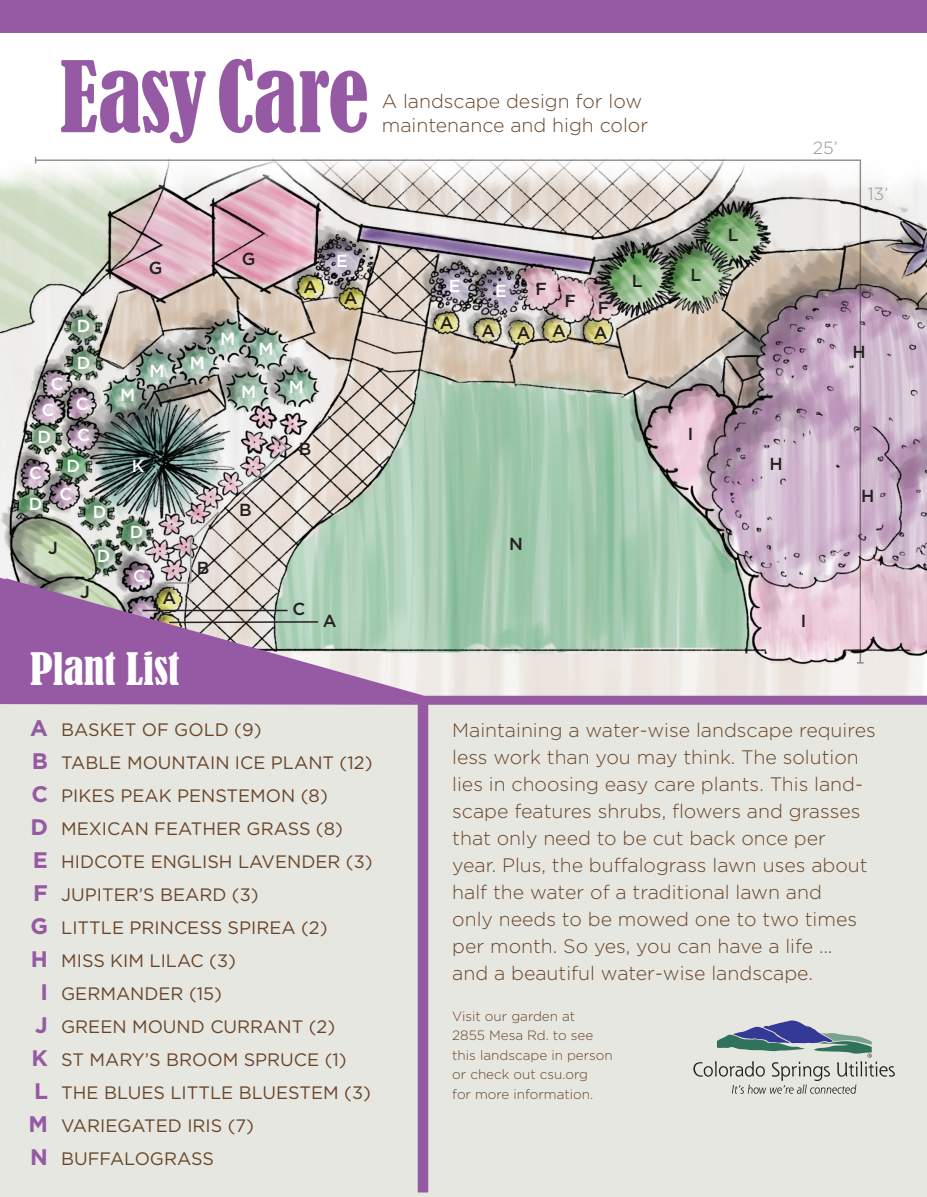
<style>
.page{position:relative;width:927px;height:1197px;background:#fff}
.page>*{position:absolute;margin:0;border:0;box-sizing:border-box;transform-origin:0 0}
.t1{font:condensed 91.5px "Bernard";letter-spacing:-.01em;color:#9659a4}
.t2{font:condensed 42px "Bernard";color:#fff}
.t3{font:700 22.5px/33px "Gotham";color:#9659a4;text-align:center}
.t4{font:300 19.5px/27px "Gotham";color:#694528}
.t5{font:18px/33px "Gotham";color:#694528}
.t6{font:300 17.55px "Gotham";color:#939598}
.t7{font:500 17.4px "Gotham";color:#231f20}
.t8{font:500 17.4px/37.2px "Gotham";color:#fff}
.t9{font:300 13.5px/19.5px "Gotham";color:#694528}
</style>
<div class="page">
<img style="left:0;top:157px;width:927px;height:414px">
<div style="left:0;top:701px;width:927px;height:496px;background:#e6e7e0"></div>
<div style="left:0;top:0;width:927px;height:33px;background:#9659a4"></div>
<div style="left:418px;top:703px;width:10px;height:489px;background:#9659a4"></div>
<svg style="left:0;top:571px;width:927px;height:138px;background:#c3a3c4"></svg>
<svg style="left:694px;top:1021px;width:201px;height:73px"></svg>
<img style="left:34px;top:159px;width:828px;height:505px">
<svg style="left:857px;top:662px;width:7px;height:2px"></svg>
<svg style="left:239px;top:433px;width:50px;height:63px;background:#bcb3b3"></svg>
<svg style="left:163px;top:510px;width:58px;height:74px;background:#bdb4b4"></svg>
<hr style="left:143px;top:610px;width:145px;height:1px;background:#231f20">
<svg style="left:168px;top:620px;width:152px;height:4px"></svg>
<h1 class="t1" style="left:60px;top:44px;width:311px">Easy Care</h1>
<p class="t4" style="left:382px;top:89px;width:268px;line-height:23.4px">A landscape design for low maintenance and high color</p>
<p class="t7" style="left:149px;top:257px;width:15px">G</p>
<p class="t8" style="left:77px;top:307px;width:15px">D<br>D</p>
<p class="t8" style="left:42px;top:372px;width:48px;line-height:23.2px;text-indent:9px">C<br>C C</p>
<p class="t8" style="left:77px;top:416px;width:14px">C</p>
<p class="t8" style="left:38px;top:418px;width:15px">D</p>
<p class="t8" style="left:29px;top:454px;width:14px">C</p>
<p class="t8" style="left:29px;top:485px;width:15px">D</p>
<p class="t8" style="left:67px;top:447px;width:15px">D</p>
<p class="t8" style="left:59px;top:476px;width:14px">C</p>
<p class="t7" style="left:48px;top:536px;width:11px">J</p>
<p class="t8" style="left:93px;top:493px;width:15px">D</p>
<p class="t8" style="left:97px;top:537px;width:15px">D</p>
<p class="t7" style="left:80px;top:580px;width:11px">J</p>
<p class="t8" style="left:120px;top:376px;width:17px">M</p>
<p class="t8" style="left:149px;top:352px;width:17px">M</p>
<p class="t8" style="left:132px;top:447px;width:14px">K</p>
<p class="t8" style="left:130px;top:513px;width:15px">D</p>
<p class="t8" style="left:133px;top:557px;width:14px">C</p>
<p class="t7" style="left:162px;top:586px;width:15px">A</p>
<p class="t8" style="left:190px;top:344px;width:17px">M</p>
<p class="t7" style="left:197px;top:557px;width:14px">B</p>
<h2 class="t2" style="left:30px;top:644px;width:151px">Plant List</h2>
<p class="t7" style="left:242px;top:248px;width:15px">G</p>
<p class="t7" style="left:304px;top:276px;width:15px">A</p>
<p class="t8" style="left:220px;top:320px;width:17px">M</p>
<p class="t8" style="left:259px;top:330px;width:17px">M</p>
<p class="t8" style="left:241px;top:373px;width:17px">M</p>
<p class="t8" style="left:289px;top:368px;width:17px">M</p>
<p class="t7" style="left:299px;top:437px;width:14px">B</p>
<p class="t7" style="left:239px;top:498px;width:14px">B</p>
<p class="t8" style="left:336px;top:242px;width:13px">E</p>
<p class="t7" style="left:344px;top:287px;width:15px">A</p>
<p class="t7" style="left:293px;top:597px;width:14px">C</p>
<p class="t7" style="left:323px;top:610px;width:15px">A</p>
<p class="t8" style="left:449px;top:267px;width:13px">E</p>
<p class="t8" style="left:495px;top:272px;width:13px">E</p>
<p class="t7" style="left:536px;top:277px;width:13px">F</p>
<p class="t7" style="left:565px;top:289px;width:13px">F</p>
<p class="t7" style="left:605px;top:286px;width:11px">J</p>
<p class="t7" style="left:598px;top:296px;width:13px">F</p>
<p class="t7" style="left:440px;top:312px;width:15px">A</p>
<p class="t7" style="left:482px;top:321px;width:51px">A A</p>
<p class="t7" style="left:594px;top:322px;width:15px">A</p>
<p class="t7" style="left:552px;top:319px;width:15px">A</p>
<p class="t7" style="left:632px;top:270px;width:12px">L</p>
<p class="t7" style="left:509px;top:533px;width:15px">N</p>
<p class="t7" style="left:691px;top:264px;width:12px">L</p>
<p class="t7" style="left:728px;top:223px;width:12px">L</p>
<p class="t7" style="left:688px;top:422px;width:7px">I</p>
<p class="t6" style="left:813px;top:136px;width:27px">25’</p>
<p class="t6" style="left:868px;top:183px;width:22px">13’</p>
<p class="t7" style="left:770px;top:452px;width:15px">H</p>
<p class="t7" style="left:852px;top:340px;width:15px">H</p>
<p class="t7" style="left:861px;top:485px;width:15px">H</p>
<p class="t7" style="left:801px;top:610px;width:7px">I</p>
<p class="t3" style="left:28px;top:712px;width:21px">A<br>B<br>C<br>D<br>E<br>F<br>G<br>H<br>I<br>J<br>K<br>L<br>M<br>N</p>
<p class="t5" style="left:61px;top:713px;width:313px">BASKET OF GOLD (9)<br>TABLE MOUNTAIN ICE PLANT (12)<br>PIKES PEAK PENSTEMON (8)<br>MEXICAN FEATHER GRASS (8)<br>HIDCOTE ENGLISH LAVENDER (3)<br>JUPITER’S BEARD (3)<br>LITTLE PRINCESS SPIREA (2)<br>MISS KIM LILAC (3)<br>GERMANDER (15)<br>GREEN MOUND CURRANT (2)<br>ST MARY’S BROOM SPRUCE (1)<br>THE BLUES LITTLE BLUESTEM (3)<br>VARIEGATED IRIS (7)<br>BUFFALOGRASS</p>
<p class="t4" style="left:452px;top:716px;width:425px">Maintaining a water-wise landscape requires less work than you may think. The solution lies in choosing easy care plants. This land&shy;scape features shrubs, flowers and grasses that only need to be cut back once per<br>year. Plus, the buffalograss lawn uses about half the water of a traditional lawn and<br>only needs to be mowed one to two times per month. So yes, you can have a life …<br>and a beautiful water-wise landscape.</p>
<p class="t9" style="left:452px;top:1006px;width:162px">Visit our garden at<br>2855 Mesa Rd. to see this landscape in person or check out csu.org<br>for more information.</p>
</div>
